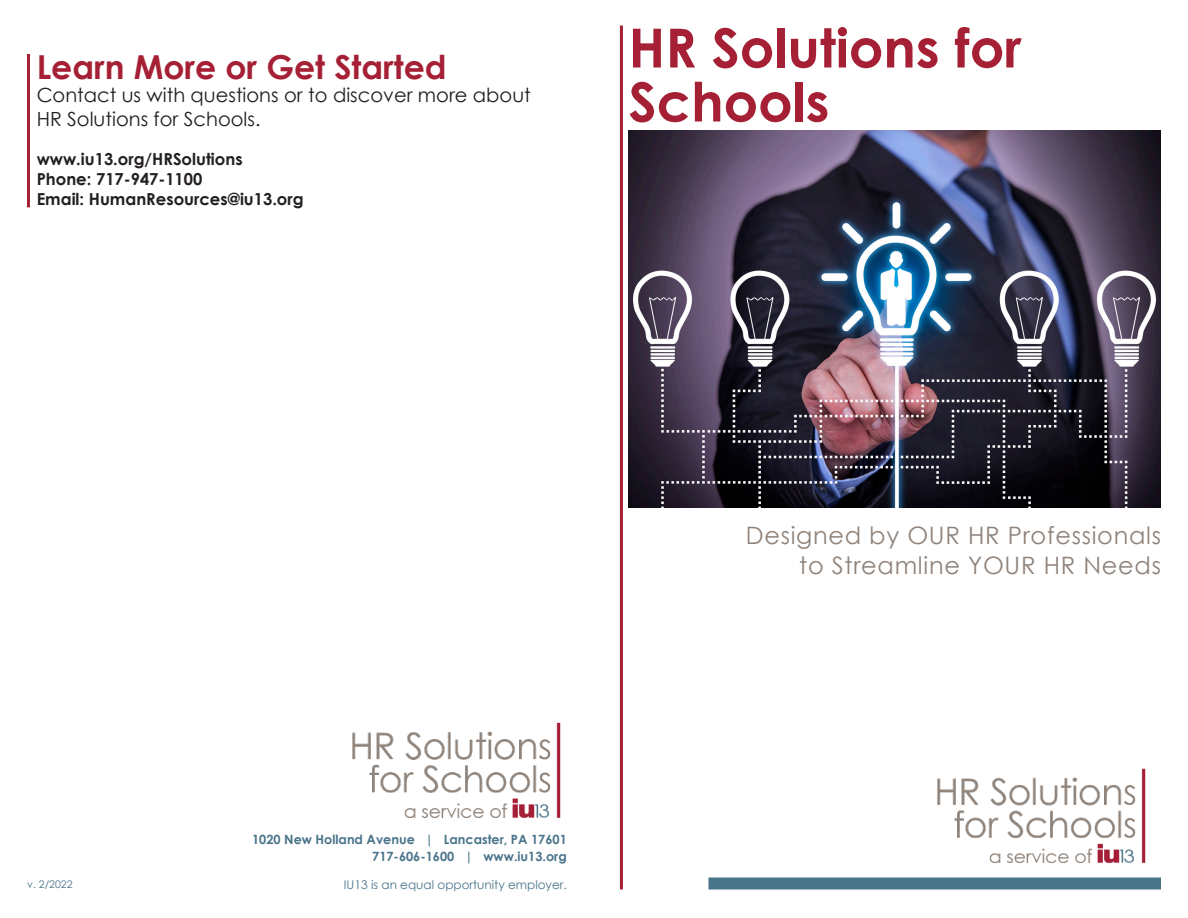
<style>
.page{position:relative;width:1188px;height:918px;background:#fff}
.page>*{position:absolute;margin:0;border:0;box-sizing:border-box;transform-origin:0 0}
.t1{font:700 54px/54px "Century Gothic";color:#a62035}
.t2{font:700 33px "Century Gothic";color:#a62035}
.t3{font:24px/30px "Century Gothic";letter-spacing:.03em;color:#8f8279;text-align:right}
.t4{font:19.5px/23.4px "Century Gothic";color:#231f20}
.t5{font:700 16.5px "Century Gothic";color:#231f20}
.t6{font:700 12.75px "Century Gothic";color:#49748a}
.t7{font:12px "Century Gothic";color:#49748a}
.t8{font:10.5px "Century Gothic";color:#49748a}
</style>
<div class="page">
<hr style="left:620px;top:26px;width:3px;height:864px;background:#a62035">
<img style="left:937px;top:768px;width:209px;height:95px">
<div style="left:708px;top:878px;width:453px;height:12px;background:#49748a"></div>
<img style="left:629px;top:131px;width:532px;height:377px">
<img style="left:352px;top:722px;width:209px;height:96px">
<hr style="left:27px;top:54px;width:3px;height:153px;background:#a62035">
<p class="t2" style="left:37px;top:42px;width:411px">Learn More or Get Started</p>
<p class="t4" style="left:37px;top:83px;width:496px">Contact us with questions or to discover more about<br>HR Solutions for Schools.</p>
<p class="t5" style="left:37px;top:147px;width:207px">www.iu13.org/HRSolutions</p>
<p class="t5" style="left:37px;top:166px;width:167px">Phone: 717-947-1100</p>
<p class="t5" style="left:37px;top:186px;width:268px">Email: HumanResources@iu13.org</p>
<p class="t1" style="left:629px;top:18px;width:395px">HR Solutions for<br>Schools</p>
<p class="t6" style="left:252px;top:830px;width:316px">1020 New Holland Avenue | Lancaster, PA 17601</p>
<p class="t6" style="left:372px;top:846px;width:196px">717-606-1600 | www.iu13.org</p>
<p class="t8" style="left:27px;top:877px;width:47px">v. 2/2022</p>
<p class="t7" style="left:344px;top:876px;width:224px">IU13 is an equal opportunity employer.</p>
<p class="t3" style="left:746px;top:520px;width:417px">Designed by OUR HR Professionals to Streamline YOUR HR Needs</p>
</div>
